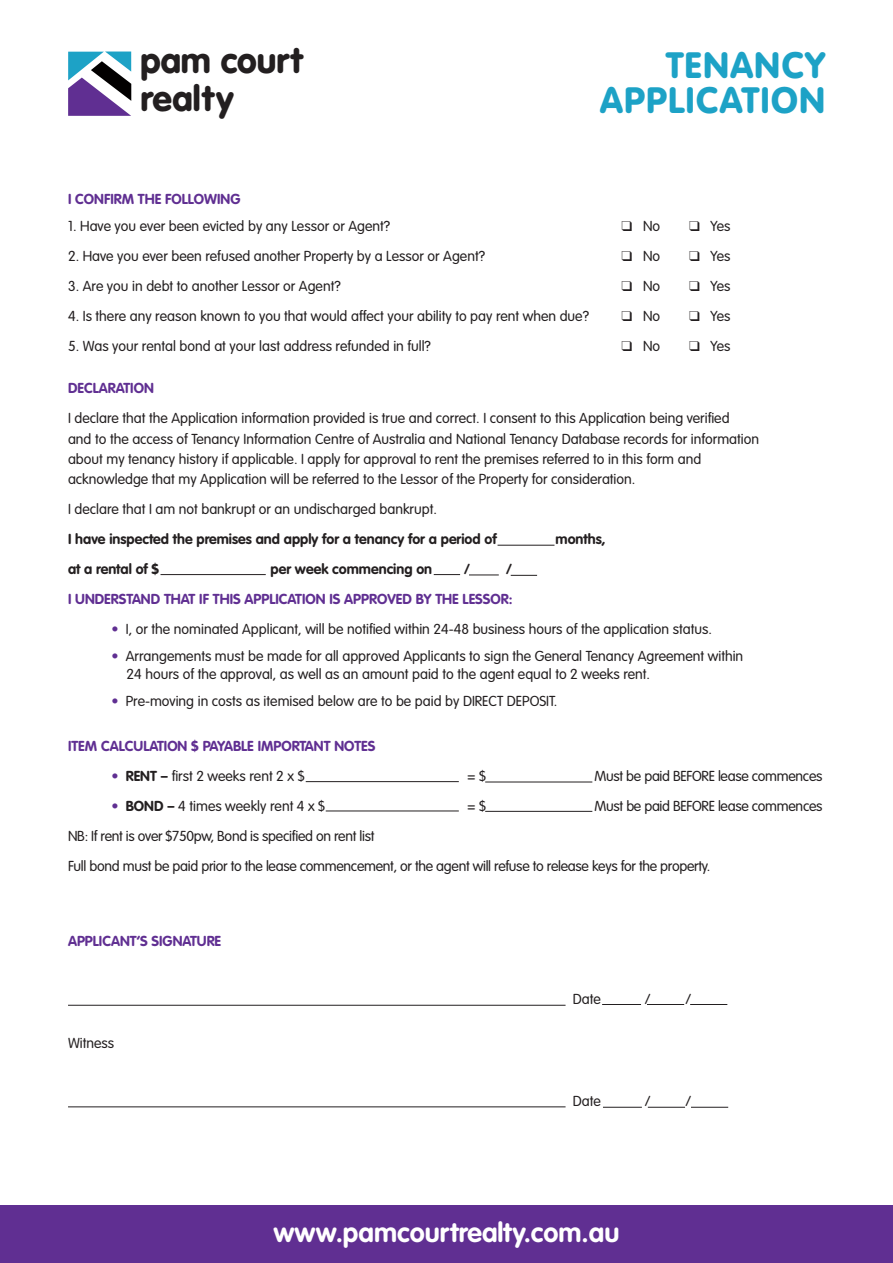
<style>
.page{position:relative;width:893px;height:1263px;background:#fff}
.page>*{position:absolute;margin:0;border:0;box-sizing:border-box;transform-origin:0 0}
.t1{font:900 36.15px/35.2px "VAG Rounded";letter-spacing:.045em;color:#1da2c6;text-align:right}
.t2{font:900 35.25px/37.8px "VAG Rounded";letter-spacing:.005em;color:#231f20}
.t3{font:700 27px "VAG Rounded";color:#fff}
.t4{font:300 14.25px/20.2px "VAG Rounded";color:#231f20}
.t5{font:300 14.25px/30px "VAG Rounded";letter-spacing:-.02em;color:#231f20}
.t6{font:700 14.25px "VAG Rounded";color:#602f92}
.t7{font:700 14.25px "VAG Rounded";color:#231f20}
.s1{color:#602f92}
.s2{font-weight:700}
</style>
<div class="page">
<svg style="left:68px;top:52px;width:63px;height:64px"></svg>
<div style="left:0;top:1205px;width:893px;height:58px;background:#602f92"></div>
<hr style="left:161px;top:574px;width:105px;height:1px;background:#231f20">
<svg style="left:434px;top:574px;width:26px;height:1px"></svg>
<hr style="left:498px;top:545px;width:56px;height:1px;background:#231f20">
<hr style="left:469px;top:575px;width:30px;height:1px;background:#231f20">
<svg style="left:511px;top:575px;width:26px;height:1px"></svg>
<hr style="left:306px;top:781px;width:153px;height:1px;background:#231f20">
<hr style="left:326px;top:810px;width:133px;height:1px;background:#231f20">
<hr style="left:68px;top:1005px;width:498px;height:1px;background:#231f20">
<hr style="left:68px;top:1106px;width:498px;height:1px;background:#231f20">
<hr style="left:485px;top:782px;width:107px;height:1px;background:#231f20">
<hr style="left:485px;top:811px;width:107px;height:1px;background:#231f20">
<hr style="left:602px;top:1004px;width:39px;height:1px;background:#231f20">
<hr style="left:603px;top:1107px;width:39px;height:1px;background:#231f20">
<hr style="left:647px;top:1004px;width:37px;height:1px;background:#231f20">
<hr style="left:648px;top:1107px;width:37px;height:1px;background:#231f20">
<hr style="left:690px;top:1004px;width:37px;height:1px;background:#231f20">
<hr style="left:691px;top:1107px;width:37px;height:1px;background:#231f20">
<h2 class="t2" style="left:140px;top:43px;width:164px">pam court realty</h2>
<h1 class="t1" style="left:600px;top:49px;width:226px">TENANCY<br>APPLICATION</h1>
<p class="t6" style="left:68px;top:190px;width:174px">I CONFIRM THE FOLLOWING</p>
<p class="t4" style="left:68px;top:216px;width:324px">1. Have you ever been evicted by any Lessor or Agent?</p>
<p class="t4" style="left:622px;top:216px;width:40px">❑ No</p>
<p class="t4" style="left:689px;top:216px;width:43px">❑ Yes</p>
<p class="t4" style="left:68px;top:246px;width:418px">2. Have you ever been refused another Property by a Lessor or Agent?</p>
<p class="t4" style="left:622px;top:246px;width:40px">❑ No</p>
<p class="t4" style="left:689px;top:246px;width:43px">❑ Yes</p>
<p class="t4" style="left:68px;top:276px;width:274px">3. Are you in debt to another Lessor or Agent?</p>
<p class="t4" style="left:622px;top:276px;width:40px">❑ No</p>
<p class="t4" style="left:689px;top:276px;width:43px">❑ Yes</p>
<p class="t4" style="left:68px;top:306px;width:522px">4. Is there any reason known to you that would affect your ability to pay rent when due?</p>
<p class="t4" style="left:622px;top:306px;width:40px">❑ No</p>
<p class="t4" style="left:689px;top:306px;width:43px">❑ Yes</p>
<p class="t4" style="left:68px;top:336px;width:364px">5. Was your rental bond at your last address refunded in full?</p>
<p class="t4" style="left:622px;top:336px;width:40px">❑ No</p>
<p class="t4" style="left:689px;top:336px;width:43px">❑ Yes</p>
<p class="t6" style="left:68px;top:380px;width:87px">DECLARATION</p>
<p class="t4" style="left:68px;top:409px;width:693px">I declare that the Application information provided is true and correct. I consent to this Application being verified<br>and to the access of Tenancy Information Centre of Australia and National Tenancy Database records for information about my tenancy history if applicable. I apply for approval to rent the premises referred to in this form and acknowledge that my Application will be referred to the Lessor of the Property for consideration.</p>
<p class="t4" style="left:68px;top:500px;width:370px">I declare that I am not bankrupt or an undischarged bankrupt.</p>
<p class="t7" style="left:68px;top:531px;width:430px">I have inspected the premises and apply for a tenancy for a period of</p>
<p class="t7" style="left:556px;top:531px;width:52px">months,</p>
<p class="t7" style="left:68px;top:561px;width:93px">at a rental of $</p>
<p class="t7" style="left:271px;top:561px;width:163px">per week commencing on</p>
<p class="t7" style="left:464px;top:561px;width:7px">/</p>
<p class="t7" style="left:506px;top:561px;width:7px">/</p>
<p class="t6" style="left:68px;top:591px;width:446px">I UNDERSTAND THAT IF THIS APPLICATION IS APPROVED BY THE LESSOR:</p>
<p class="t4" style="left:112px;top:620px;width:602px"><span class="s1">•</span> I, or the nominated Applicant, will be notified within 24-48 business hours of the application status.</p>
<p class="t4" style="left:127px;top:648px;width:618px;line-height:17.2px;text-indent:-15px"><span class="s1">•</span> Arrangements must be made for all approved Applicants to sign the General Tenancy Agreement within<br>24 hours of the approval, as well as an amount paid to the agent equal to 2 weeks rent.</p>
<p class="t4" style="left:112px;top:691px;width:447px"><span class="s1">•</span> Pre-moving in costs as itemised below are to be paid by DIRECT DEPOSIT.</p>
<p class="t6" style="left:68px;top:737px;width:309px">ITEM CALCULATION $ PAYABLE IMPORTANT NOTES</p>
<p class="t4" style="left:112px;top:766px;width:194px"><span class="s1">•</span> <span class="s2">RENT –</span> first 2 weeks rent 2 x $</p>
<p class="t4" style="left:467px;top:766px;width:20px">= $</p>
<p class="t5" style="left:595px;top:761px;width:229px">Must be paid BEFORE lease commences</p>
<p class="t4" style="left:112px;top:796px;width:215px"><span class="s1">•</span> <span class="s2">BOND –</span> 4 times weekly rent 4 x $</p>
<p class="t4" style="left:467px;top:796px;width:20px">= $</p>
<p class="t5" style="left:595px;top:791px;width:229px">Must be paid BEFORE lease commences</p>
<p class="t5" style="left:68px;top:821px;width:644px">NB: If rent is over $750pw, Bond is specified on rent list<br>Full bond must be paid prior to the lease commencement, or the agent will refuse to release keys for the property.</p>
<p class="t6" style="left:68px;top:932px;width:155px">APPLICANT’S SIGNATURE</p>
<p class="t4" style="left:68px;top:1033px;width:48px">Witness</p>
<p class="t4" style="left:573px;top:989px;width:30px">Date</p>
<p class="t4" style="left:645px;top:989px;width:7px">/</p>
<p class="t4" style="left:685px;top:989px;width:7px">/</p>
<p class="t4" style="left:573px;top:1091px;width:30px">Date</p>
<p class="t4" style="left:645px;top:1091px;width:7px">/</p>
<p class="t4" style="left:685px;top:1091px;width:7px">/</p>
<h3 class="t3" style="left:274px;top:1216px;width:347px">www.pamcourtrealty.com.au</h3>
</div>
